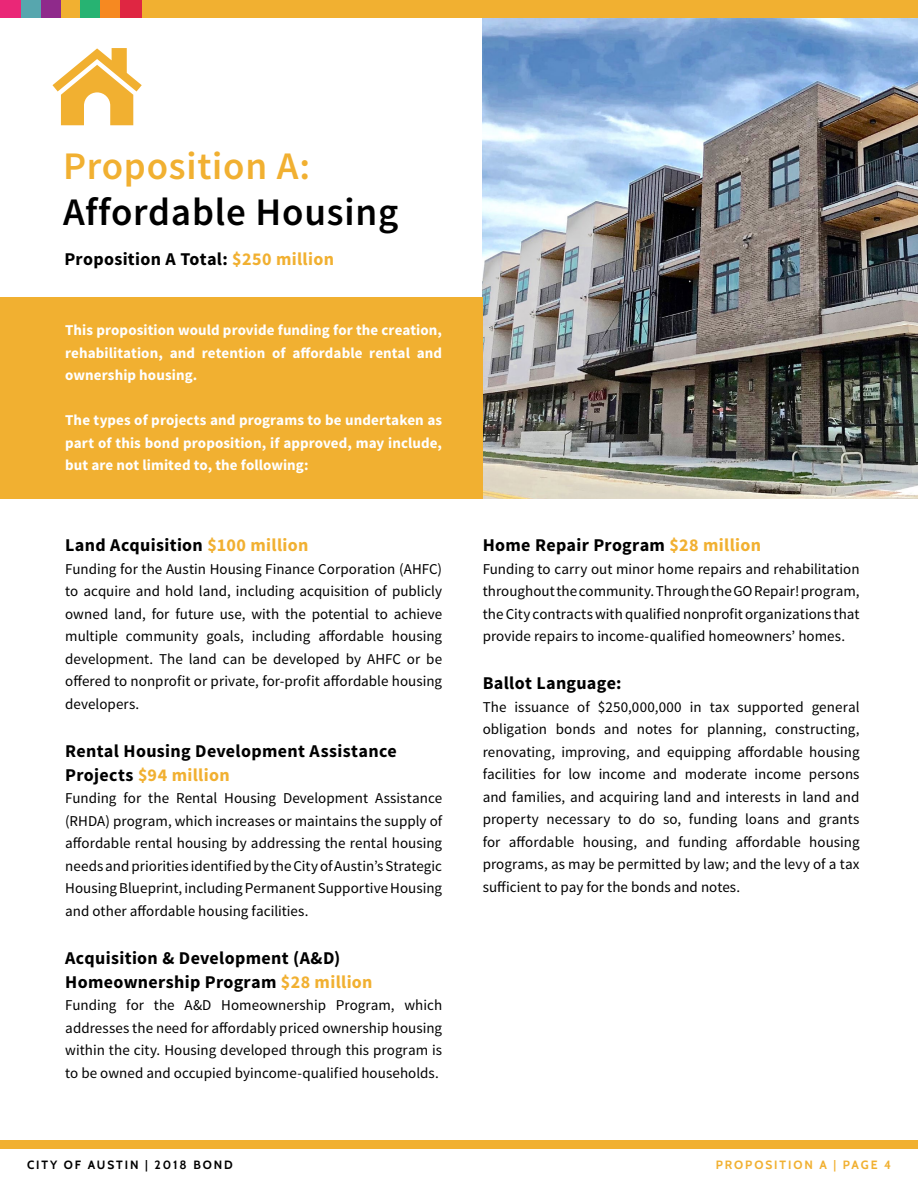
<style>
.page{position:relative;width:918px;height:1188px;background:#fff}
.page>*{position:absolute;margin:0;border:0;box-sizing:border-box;transform-origin:0 0}
.t1{font:600 39px "Source Sans Pro";letter-spacing:.02em;color:#000}
.t2{font:600 39px "Source Sans Pro";letter-spacing:.02em;color:#f1b031}
.t3{font:700 18px/24px "Source Sans Pro";letter-spacing:.02em;color:#000}
.Paragraph{font:15px/22.5px "Source Sans Pro";letter-spacing:.005em;color:#000;text-align:justify}
.Paragraph-2{font:700 15px/22.5px "Source Sans Pro";letter-spacing:.005em;color:#fff;text-align:justify}
.t4{font:700 12px "Cabin";letter-spacing:.16em;color:#000}
.t5{font:700 12px "Cabin";letter-spacing:.16em;color:#f1b031}
.s1{color:#f1b031}
</style>
<div class="page">
<img style="left:483px;top:17px;width:435px;height:482px">
<svg style="left:53px;top:48px;width:89px;height:77px"></svg>
<div style="left:0;top:297px;width:483px;height:202px;background:#f1b031"></div>
<div style="left:0;top:1140px;width:918px;height:8px;background:#f1b031"></div>
<div style="left:0;top:0;width:918px;height:17px;background:#f1b031"></div>
<div style="left:0;top:0;width:22px;height:17px;background:#ea2777"></div>
<div style="left:22px;top:0;width:19px;height:17px;background:#57a6ae"></div>
<div style="left:41px;top:0;width:20px;height:17px;background:#8f2a8b"></div>
<div style="left:81px;top:0;width:19px;height:17px;background:#27b372"></div>
<div style="left:100px;top:0;width:20px;height:17px;background:#f68921"></div>
<div style="left:120px;top:0;width:22px;height:17px;background:#df2642"></div>
<p class="t2" style="left:63px;top:141px;width:249px">Proposition A:</p>
<p class="t1" style="left:63px;top:188px;width:337px">Affordable Housing</p>
<p class="t3" style="left:64px;top:248px;width:271px">Proposition A Total: <span class="s1">$250 million</span></p>
<p class="Paragraph-2" style="left:65px;top:320px;width:378px">This proposition would provide funding for the creation, rehabilitation, and retention of affordable rental and ownership housing.</p>
<p class="Paragraph-2" style="left:65px;top:410px;width:378px">The types of projects and programs to be undertaken as part of this bond proposition, if approved, may include, but are not limited to, the following:</p>
<p class="t3" style="left:65px;top:534px;width:245px">Land Acquisition <span class="s1">$100 million</span></p>
<p class="Paragraph" style="left:65px;top:558px;width:378px">Funding for the Austin Housing Finance Corporation (AHFC) to acquire and hold land, including acquisition of publicly owned land, for future use, with the potential to achieve multiple community goals, including affordable housing development. The land can be developed by AHFC or be offered to nonprofit or private, for-profit affordable housing developers.</p>
<p class="t3" style="left:65px;top:740px;width:333px">Rental Housing Development Assistance<br>Projects <span class="s1">$94 million</span></p>
<p class="Paragraph" style="left:65px;top:787px;width:378px">Funding for the Rental Housing Development Assistance (RHDA) program, which increases or maintains the supply of affordable rental housing by addressing the rental housing needs and priorities identified by the City of Austin’s Strategic Housing Blueprint, including Permanent Supportive Housing and other affordable housing facilities.</p>
<p class="t3" style="left:65px;top:947px;width:309px">Acquisition &amp; Development (A&amp;D)<br>Homeownership Program <span class="s1">$28 million</span></p>
<p class="Paragraph" style="left:65px;top:994px;width:378px">Funding for the A&amp;D Homeownership Program, which addresses the need for affordably priced ownership housing within the city. Housing developed through this program is to be owned and occupied byincome-qualified households.</p>
<p class="t3" style="left:483px;top:534px;width:280px">Home Repair Program <span class="s1">$28 million</span></p>
<p class="Paragraph" style="left:483px;top:558px;width:378px">Funding to carry out minor home repairs and rehabilitation throughout the community. Through the GO Repair! program, the City contracts with qualified nonprofit organizations that provide repairs to income-qualified homeowners’ homes.</p>
<p class="t3" style="left:483px;top:672px;width:140px">Ballot Language:</p>
<p class="Paragraph" style="left:483px;top:696px;width:378px">The issuance of $250,000,000 in tax supported general obligation bonds and notes for planning, constructing, renovating, improving, and equipping affordable housing facilities for low income and moderate income persons and families, and acquiring land and interests in land and property necessary to do so, funding loans and grants for affordable housing, and funding affordable housing programs, as may be permitted by law; and the levy of a tax sufficient to pay for the bonds and notes.</p>
<p class="t4" style="left:27px;top:1158px;width:207px">CITY OF AUSTIN | 2018 BOND</p>
<p class="t5" style="left:716px;top:1158px;width:177px">PROPOSITION A | PAGE 4</p>
</div>
